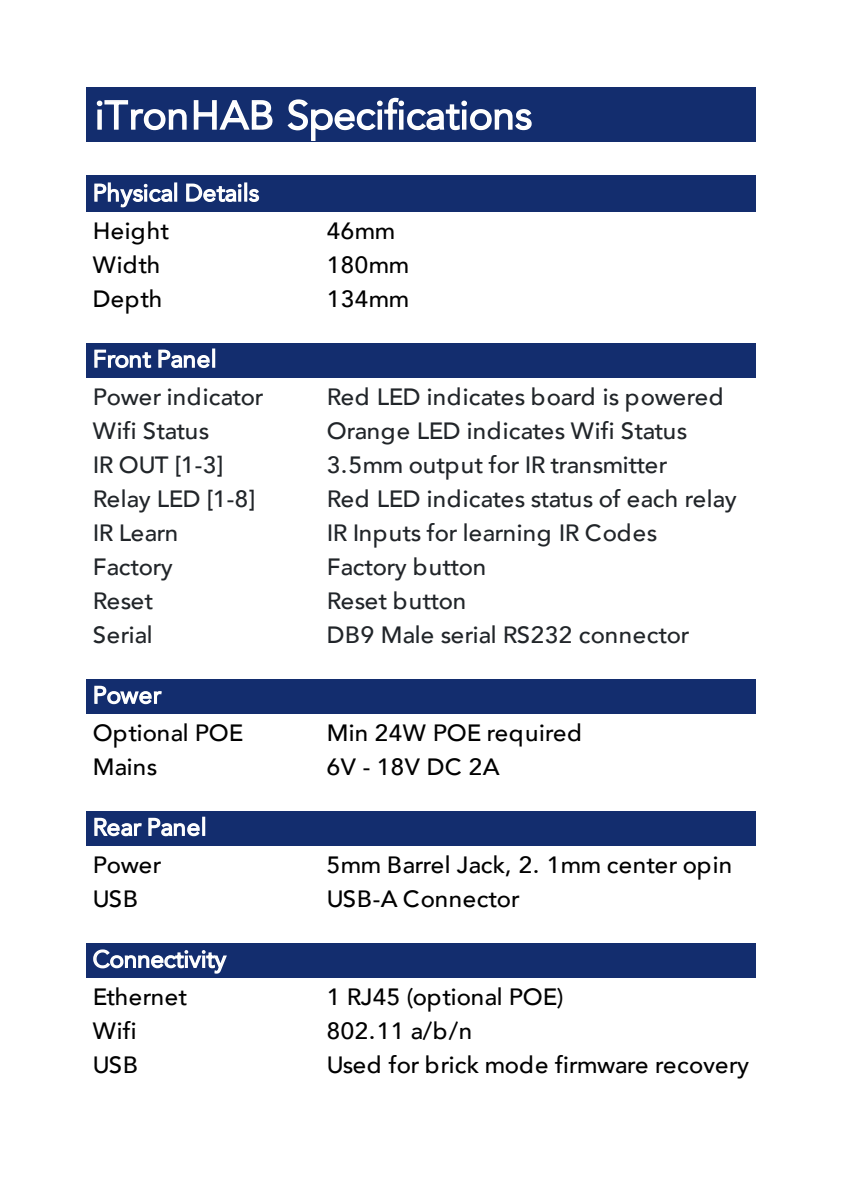
<style>
.page{position:relative;width:842px;height:1191px;background:#fff}
.page>*{position:absolute;margin:0;border:0;box-sizing:border-box;transform-origin:0 0}
.t1{font:39.2px "Avenir";color:#fff}
.t2{font:500 23.6px "Avenir";color:#212529}
.t3{font:500 23.6px "Avenir";letter-spacing:.01em;color:#000}
.t4{font:23.6px "Avenir";color:#fff}
.t5{font:500 23.6px "Avenir";letter-spacing:-.01em;color:#000}
.t6{font:500 23.6px "Avenir";letter-spacing:-.02em;color:#212529}
.t7{font:23.6px "Avenir";letter-spacing:.02em;color:#fff}
</style>
<div class="page">
<div style="left:87px;top:88px;width:669px;height:54px;background:#132d6e"></div>
<div style="left:87px;top:176px;width:669px;height:36px;background:#132d6e"></div>
<div style="left:87px;top:344px;width:669px;height:34px;background:#132d6e"></div>
<div style="left:87px;top:680px;width:669px;height:34px;background:#132d6e"></div>
<div style="left:87px;top:812px;width:669px;height:34px;background:#132d6e"></div>
<div style="left:87px;top:944px;width:669px;height:34px;background:#132d6e"></div>
<svg style="left:94px;top:182px;width:79px;height:26px"></svg>
<div style="left:174px;top:182px;width:3px;height:20px;border:1px solid #fff"></div>
<svg style="left:186px;top:183px;width:74px;height:19px"></svg>
<svg style="left:94px;top:349px;width:58px;height:19px"></svg>
<svg style="left:158px;top:349px;width:52px;height:19px"></svg>
<div style="left:212px;top:348px;width:3px;height:20px;border:1px solid #fff"></div>
<svg style="left:94px;top:685px;width:68px;height:20px"></svg>
<svg style="left:94px;top:817px;width:106px;height:20px"></svg>
<div style="left:202px;top:816px;width:3px;height:20px;border:1px solid #fff"></div>
<svg style="left:96px;top:100px;width:177px;height:31px"></svg>
<svg style="left:93px;top:949px;width:134px;height:25px"></svg>
<svg style="left:287px;top:97px;width:245px;height:44px"></svg>
<h1 class="t1" style="left:95px;top:92px;width:439px">iTronHAB Specifications</h1>
<p class="t4" style="left:93px;top:179px;width:168px">Physical Details</p>
<p class="t3" style="left:93px;top:210px;width:78px">Height</p>
<p class="t3" style="left:327px;top:210px;width:70px">46mm</p>
<p class="t3" style="left:93px;top:244px;width:69px">Width</p>
<p class="t3" style="left:327px;top:244px;width:84px">180mm</p>
<p class="t3" style="left:93px;top:278px;width:71px">Depth</p>
<p class="t3" style="left:327px;top:278px;width:84px">134mm</p>
<p class="t7" style="left:93px;top:345px;width:125px">Front Panel</p>
<p class="t2" style="left:93px;top:376px;width:172px">Power indicator</p>
<p class="t2" style="left:327px;top:376px;width:398px">Red LED indicates board is powered</p>
<p class="t2" style="left:93px;top:410px;width:118px">Wifi Status</p>
<p class="t2" style="left:327px;top:410px;width:362px">Orange LED indicates Wifi Status</p>
<p class="t2" style="left:93px;top:444px;width:132px">IR OUT [1-3]</p>
<p class="t2" style="left:327px;top:444px;width:342px">3.5mm output for IR transmitter</p>
<p class="t6" style="left:93px;top:478px;width:164px">Relay LED [1-8]</p>
<p class="t2" style="left:327px;top:478px;width:411px">Red LED indicates status of each relay</p>
<p class="t2" style="left:93px;top:512px;width:87px">IR Learn</p>
<p class="t2" style="left:327px;top:512px;width:332px">IR Inputs for learning IR Codes</p>
<p class="t2" style="left:93px;top:546px;width:81px">Factory</p>
<p class="t2" style="left:327px;top:546px;width:161px">Factory button</p>
<p class="t2" style="left:93px;top:580px;width:62px">Reset</p>
<p class="t2" style="left:327px;top:580px;width:141px">Reset button</p>
<p class="t2" style="left:93px;top:614px;width:61px">Serial</p>
<p class="t2" style="left:327px;top:614px;width:364px">DB9 Male serial RS232 connector</p>
<p class="t4" style="left:93px;top:681px;width:69px">Power</p>
<p class="t3" style="left:93px;top:712px;width:152px">Optional POE</p>
<p class="t3" style="left:327px;top:712px;width:256px">Min 24W POE required</p>
<p class="t3" style="left:93px;top:746px;width:66px">Mains</p>
<p class="t3" style="left:327px;top:746px;width:174px">6V - 18V DC 2A</p>
<p class="t4" style="left:93px;top:813px;width:115px">Rear Panel</p>
<p class="t3" style="left:93px;top:844px;width:70px">Power</p>
<p class="t3" style="left:327px;top:844px;width:407px">5mm Barrel Jack, 2. 1mm center opin</p>
<p class="t3" style="left:93px;top:878px;width:47px">USB</p>
<p class="t3" style="left:327px;top:878px;width:195px">USB-A Connector</p>
<p class="t4" style="left:93px;top:945px;width:135px">Connectivity</p>
<p class="t3" style="left:93px;top:976px;width:96px">Ethernet</p>
<p class="t3" style="left:327px;top:976px;width:238px">1 RJ45 (optional POE)</p>
<p class="t3" style="left:93px;top:1010px;width:45px">Wifi</p>
<p class="t3" style="left:327px;top:1010px;width:147px">802.11 a/b/n</p>
<p class="t3" style="left:93px;top:1044px;width:47px">USB</p>
<p class="t5" style="left:327px;top:1044px;width:424px">Used for brick mode firmware recovery</p>
</div>
